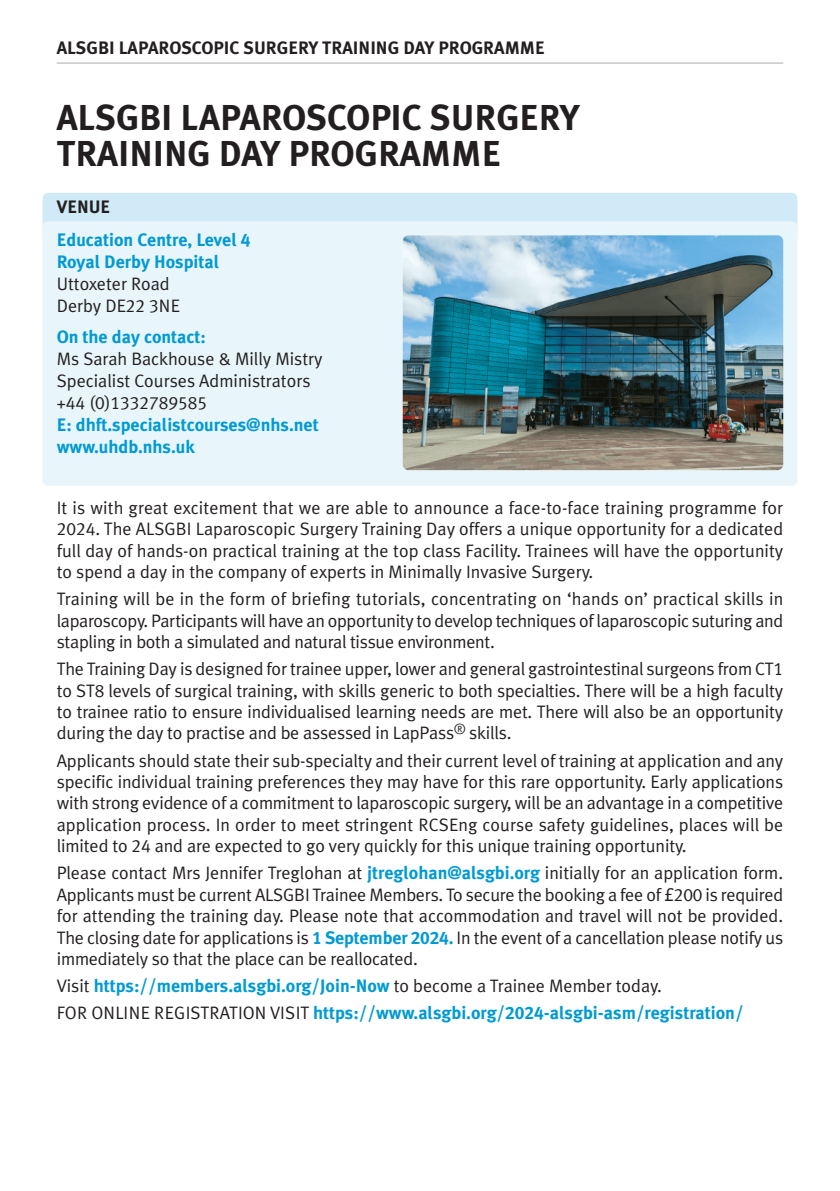
<style>
.page{position:relative;width:840px;height:1191px;background:#fff}
.page>*{position:absolute;margin:0;border:0;box-sizing:border-box;transform-origin:0 0}
.t1{font:700 36px/36px "Meta Plus";color:#231f20}
.t2{font:18px/21.4px "Meta Plus Normal";letter-spacing:-.005em;color:#231f20;text-align:justify}
.t3{font:700 18px/27px "Meta Plus";color:#009ad3}
.t4{font:18px "Meta Plus Bold Caps";color:#231f20}
.t5{font:18px "Meta Plus Normal Caps";color:#231f20}
.s1{color:#231f20}
.s2{font-family:"Meta Plus Bold Caps";font-weight:400}
.s3{font-family:"Meta Plus Normal"}
.s4{font-family:"Meta Plus Normal Caps"}
.s5{font-family:"Meta Plus";font-weight:700;color:#009ad3}
.s6{font-family:"Meta Plus Bold Caps";color:#009ad3}
.s7{font-family:"Meta Plus Normal";font-weight:400;color:#231f20}
</style>
<div class="page">
<hr style="left:57px;top:62px;width:725px;height:2px;background:#c7c8ca">
<div style="left:43px;top:193px;width:754px;height:45px;background:#d0ebf7;border-radius:6px"></div>
<div style="left:43px;top:221px;width:754px;height:265px;background:#e8f5fa;border-radius:6px"></div>
<img style="left:402px;top:235px;width:380px;height:235px;border-radius:6px">
<p class="t4" style="left:57px;top:37px;width:489px">ALSGBI LAPAROSCOPIC SURGERY TRAINING DAY PROGRAMME</p>
<h1 class="t1" style="left:57px;top:100px;width:524px">ALSGBI LAPAROSCOPIC SURGERY<br>TRAINING DAY PROGRAMME</h1>
<p class="t3" style="left:57px;top:190px;width:195px;line-height:33.4px"><span class="s1">VENUE<br></span>Education Centre, Level <span class="s2">4</span></p>
<p class="t3" style="left:57px;top:248px;width:164px">Royal Derby Hospital</p>
<p class="t2" style="left:57px;top:273px;width:114px">Uttoxeter Road</p>
<p class="t5" style="left:57px;top:295px;width:125px"><span class="s3">Derby</span> DE22 3NE</p>
<p class="t3" style="left:57px;top:323px;width:151px">On the day contact:</p>
<p class="t2" style="left:57px;top:347px;width:267px;line-height:22px">Ms Sarah Backhouse &amp; Milly Mistry<br>Specialist Courses Administrators</p>
<p class="t5" style="left:57px;top:392px;width:152px">+44 (0)1332789585</p>
<p class="t3" style="left:57px;top:413px;width:263px;line-height:22px">E: dhft.specialistcourses@nhs.net www.uhdb.nhs.uk</p>
<p class="t2" style="left:57px;top:497px;width:727px">It is with great excitement that we are able to announce a face-to-face training programme for <span class="s4">2024</span>. The ALSGBI Laparoscopic Surgery Training Day offers a unique opportunity for a dedicated full day of hands-on practical training at the top class Facility. Trainees will have the opportunity to spend a day in the company of experts in Minimally Invasive Surgery.</p>
<p class="t2" style="left:57px;top:588px;width:727px">Training will be in the form of briefing tutorials, concentrating on ‘hands on’ practical skills in laparoscopy. Participants will have an opportunity to develop techniques of laparoscopic suturing and stapling in both a simulated and natural tissue environment.</p>
<p class="t2" style="left:57px;top:658px;width:727px">The Training Day is designed for trainee upper, lower and general gastrointestinal surgeons from CT<span class="s4">1 </span>to ST<span class="s4">8</span> levels of surgical training, with skills generic to both specialties. There will be a high faculty to trainee ratio to ensure individualised learning needs are met. There will also be an opportunity during the day to practise and be assessed in LapPass<sup>®</sup> skills.</p>
<p class="t2" style="left:57px;top:749px;width:727px">Applicants should state their sub-specialty and their current level of training at application and any specific individual training preferences they may have for this rare opportunity. Early applications with strong evidence of a commitment to laparoscopic surgery, will be an advantage in a competitive application process. In order to meet stringent RCSEng course safety guidelines, places will be limited to <span class="s4">24</span> and are expected to go very quickly for this unique training opportunity.</p>
<p class="t2" style="left:57px;top:862px;width:727px">Please contact Mrs Jennifer Treglohan at <span class="s5">jtreglohan@alsgbi.org</span> initially for an application form.<br>Applicants must be current ALSGBI Trainee Members. To secure the booking a fee of £<span class="s4">200</span> is required for attending the training day. Please note that accommodation and travel will not be provided.<br>The closing date for applications is <span class="s6">1</span> <span class="s5">September</span> <span class="s6">2024</span><span class="s5">.</span> In the event of a cancellation please notify us immediately so that the place can be reallocated.</p>
<p class="t3" style="left:57px;top:972px;width:688px"><span class="s7">Visit</span> https://members.alsgbi.org/Join-Now <span class="s7">to become a Trainee Member today.<br>FOR ONLINE REGISTRATION VISIT</span> https://www.alsgbi.org/<span class="s2">2024</span>-alsgbi-asm/registration/</p>
</div>
